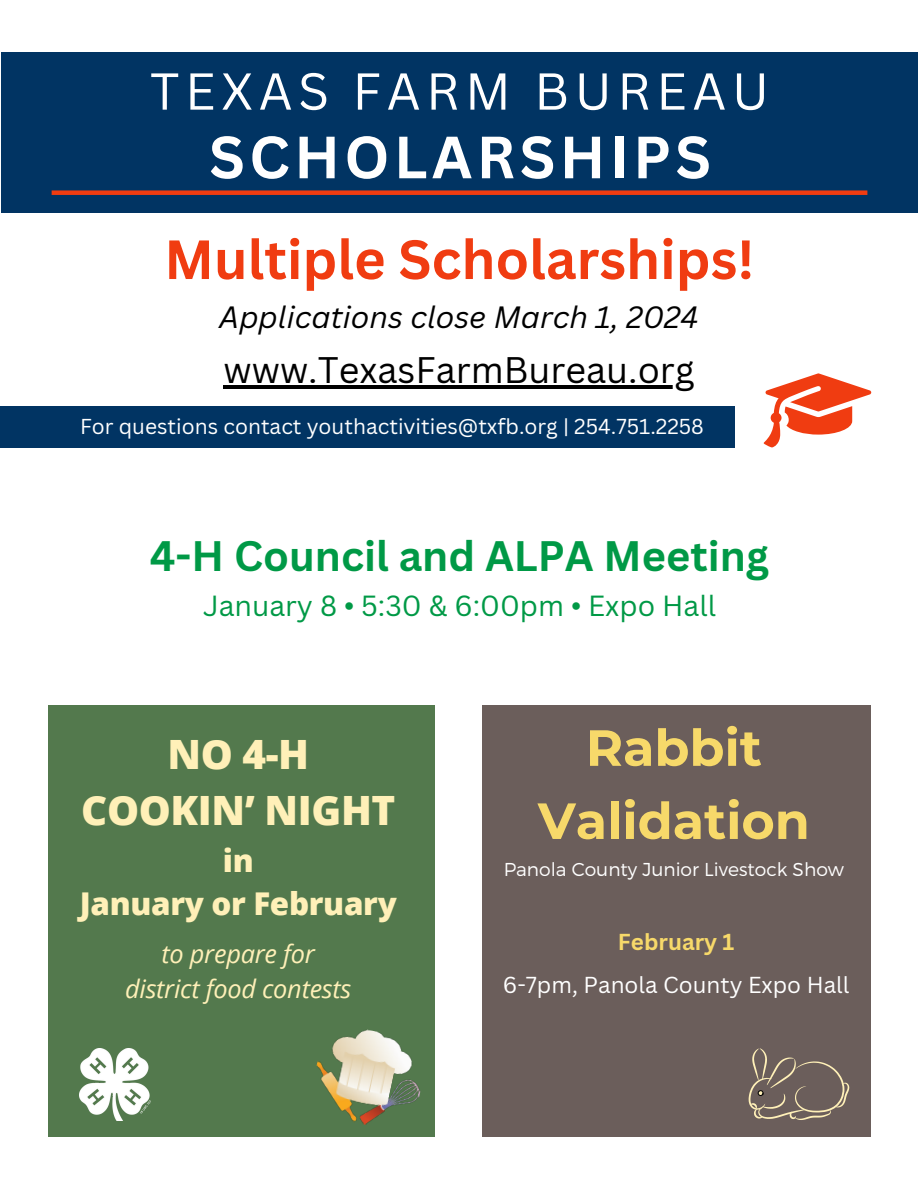
<style>
.page{position:relative;width:918px;height:1188px;background:#fff}
.page>*{position:absolute;margin:0;border:0;box-sizing:border-box;transform-origin:0 0}
.t1{font:700 58.2px "Canva Sans";letter-spacing:.075em;color:#fff}
.t2{font:700 54px "Canva Sans";color:#f03c11}
.t3{font:700 50.85px/73.2px "Montserrat";color:#f7d96a;text-align:center}
.t4{font:50.7px "Canva Sans";letter-spacing:.105em;color:#fff}
.t5{font:700 41.55px "Canva Sans";color:#009946}
.t6{font:800 40.35px "Open Sans";letter-spacing:-.01em;color:#fff0b8}
.t7{font:36px "Canva Sans";color:#000}
.t8{font:800 31.35px "Open Sans";letter-spacing:-.01em;color:#fff0b8}
.t9{font:italic 30px "Canva Sans";color:#000}
.t10{font:28.35px "Canva Sans";color:#009946}
.t11{font:italic 25.35px "Open Sans";letter-spacing:-.01em;color:#fff0b8}
.t12{font:22.5px "Canva Sans";color:#fff}
.t13{font:700 22.5px "Canva Sans";color:#f7d96a}
.t14{font:21px "Canva Sans";color:#fff}
.t15{font:300 18.6px "Montserrat";color:#fff}
</style>
<div class="page">
<div style="left:48px;top:705px;width:387px;height:431px;background:#53794d"></div>
<div style="left:482px;top:705px;width:388px;height:431px;background:#6b5e5b"></div>
<svg style="left:764px;top:373px;width:107px;height:74px"></svg>
<div style="left:1px;top:52px;width:917px;height:160px;background:#013463"></div>
<div style="left:52px;top:190px;width:815px;height:5px;background:#f03c11"></div>
<div style="left:0;top:407px;width:735px;height:41px;background:#013463"></div>
<img style="left:316px;top:1029px;width:105px;height:96px">
<img style="left:79px;top:1048px;width:71px;height:72px">
<svg style="left:749px;top:1048px;width:100px;height:72px"></svg>
<hr style="left:224px;top:385px;width:471px;height:4px;background:#000">
<p class="t4" style="left:150px;top:56px;width:621px">TEXAS FARM BUREAU</p>
<p class="t1" style="left:209px;top:116px;width:503px">SCHOLARSHIPS</p>
<p class="t2" style="left:164px;top:221px;width:591px">Multiple Scholarships!</p>
<p class="t9" style="left:219px;top:296px;width:481px">Applications close March 1, 2024</p>
<p class="t7" style="left:224px;top:345px;width:473px">www.TexasFarmBureau.org</p>
<p class="t14" style="left:80px;top:412px;width:625px">For questions contact youthactivities@txfb.org | 254.751.2258</p>
<p class="t5" style="left:150px;top:527px;width:621px">4-H Council and ALPA Meeting</p>
<p class="t10" style="left:203px;top:585px;width:514px">January 8 • 5:30 &amp; 6:00pm • Expo Hall</p>
<p class="t6" style="left:167px;top:726px;width:143px">NO 4-H</p>
<p class="t6" style="left:81px;top:782px;width:316px">COOKIN’ NIGHT</p>
<p class="t8" style="left:223px;top:838px;width:32px">in</p>
<p class="t8" style="left:80px;top:882px;width:319px">January or February</p>
<p class="t11" style="left:162px;top:936px;width:155px">to prepare for</p>
<p class="t11" style="left:125px;top:970px;width:228px">district food contests</p>
<p class="t3" style="left:538px;top:711px;width:274px">Rabbit<br>Validation</p>
<p class="t15" style="left:504px;top:857px;width:342px">Panola County Junior Livestock Show</p>
<p class="t13" style="left:618px;top:926px;width:118px">February 1</p>
<p class="t12" style="left:503px;top:969px;width:348px">6-7pm, Panola County Expo Hall</p>
</div>
